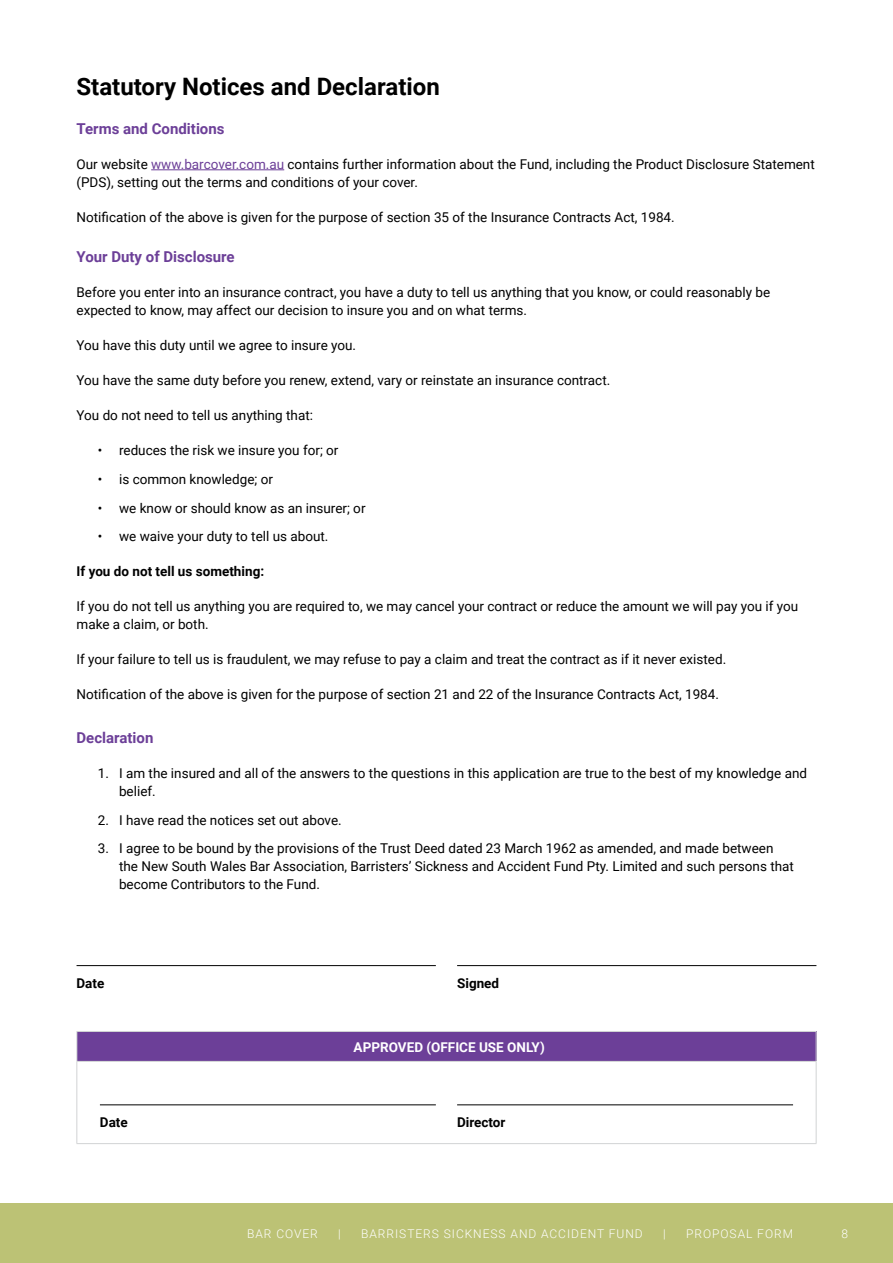
<style>
.page{position:relative;width:893px;height:1263px;background:#fff}
.page>*{position:absolute;margin:0;border:0;box-sizing:border-box;transform-origin:0 0}
.t1{font:700 24px "Roboto";color:#000}
.t2{font:700 15px "Roboto";color:#6c3f98}
.t3{font:13.5px/18px "Roboto";color:#000}
.t4{font:700 13.5px "Roboto";color:#000}
.t5{font:700 13.5px "Roboto";color:#fff}
.t6{font:300 12px "Roboto";letter-spacing:.08em;color:#fff}
.s1{color:#6c3f98}
</style>
<div class="page">
<div style="left:0;top:1203px;width:893px;height:60px;background:#bcc275"></div>
<hr style="left:151px;top:169px;width:133px;height:1px;background:#6c3f98">
<hr style="left:77px;top:965px;width:359px;height:1px;background:#000">
<hr style="left:457px;top:965px;width:359px;height:1px;background:#000">
<div style="left:77px;top:1031px;width:739px;height:30px;background:#6c3f98"></div>
<svg style="left:816px;top:1032px;width:1px;height:29px"></svg>
<hr style="left:77px;top:1062px;width:1px;height:81px;background:#d1d3d4">
<hr style="left:816px;top:1062px;width:1px;height:81px;background:#d1d3d4">
<hr style="left:77px;top:1143px;width:739px;height:1px;background:#d1d3d4">
<hr style="left:77px;top:1031px;width:739px;height:1px;background:#d1d3d4">
<svg style="left:77px;top:1032px;width:1px;height:29px"></svg>
<hr style="left:77px;top:1061px;width:739px;height:1px;background:#d1d3d4">
<hr style="left:100px;top:1104px;width:336px;height:1px;background:#000">
<hr style="left:457px;top:1104px;width:336px;height:1px;background:#000">
<h1 class="t1" style="left:77px;top:69px;width:365px">Statutory Notices and Declaration</h1>
<p class="t2" style="left:77px;top:118px;width:150px">Terms and Conditions</p>
<p class="t3" style="left:77px;top:155px;width:740px">Our website <span class="s1">www.barcover.com.au</span> contains further information about the Fund, including the Product Disclosure Statement (PDS), setting out the terms and conditions of your cover.</p>
<p class="t3" style="left:77px;top:208px;width:600px">Notification of the above is given for the purpose of section 35 of the Insurance Contracts Act, 1984.</p>
<p class="t2" style="left:77px;top:246px;width:160px">Your Duty of Disclosure</p>
<p class="t3" style="left:77px;top:283px;width:695px">Before you enter into an insurance contract, you have a duty to tell us anything that you know, or could reasonably be expected to know, may affect our decision to insure you and on what terms.</p>
<p class="t3" style="left:77px;top:336px;width:281px">You have this duty until we agree to insure you.</p>
<p class="t3" style="left:77px;top:371px;width:535px">You have the same duty before you renew, extend, vary or reinstate an insurance contract.</p>
<p class="t3" style="left:77px;top:406px;width:238px">You do not need to tell us anything that:</p>
<p class="t3" style="left:98px;top:441px;width:242px">• reduces the risk we insure you for; or</p>
<p class="t3" style="left:98px;top:470px;width:177px">• is common knowledge; or</p>
<p class="t3" style="left:98px;top:498px;width:269px">• we know or should know as an insurer; or</p>
<p class="t3" style="left:98px;top:527px;width:232px">• we waive your duty to tell us about.</p>
<p class="t4" style="left:77px;top:562px;width:189px">If you do not tell us something:</p>
<p class="t3" style="left:77px;top:597px;width:723px">If you do not tell us anything you are required to, we may cancel your contract or reduce the amount we will pay you if you make a claim, or both.</p>
<p class="t3" style="left:77px;top:650px;width:651px">If your failure to tell us is fraudulent, we may refuse to pay a claim and treat the contract as if it never existed.</p>
<p class="t3" style="left:77px;top:685px;width:644px">Notification of the above is given for the purpose of section 21 and 22 of the Insurance Contracts Act, 1984.</p>
<p class="t2" style="left:77px;top:727px;width:78px">Declaration</p>
<p class="t3" style="left:119px;top:764px;width:689px;text-indent:-21px">1. I am the insured and all of the answers to the questions in this application are true to the best of my knowledge and belief.</p>
<p class="t3" style="left:98px;top:810px;width:245px">2. I have read the notices set out above.</p>
<p class="t3" style="left:119px;top:839px;width:676px;text-indent:-21px">3. I agree to be bound by the provisions of the Trust Deed dated 23 March 1962 as amended, and made between the New South Wales Bar Association, Barristers’ Sickness and Accident Fund Pty. Limited and such persons that become Contributors to the Fund.</p>
<p class="t4" style="left:77px;top:973px;width:29px">Date</p>
<p class="t4" style="left:457px;top:973px;width:44px">Signed</p>
<p class="t5" style="left:354px;top:1037px;width:193px">APPROVED (OFFICE USE ONLY)</p>
<p class="t4" style="left:100px;top:1112px;width:29px">Date</p>
<p class="t4" style="left:457px;top:1112px;width:50px">Director</p>
<p class="t6" style="left:247px;top:1225px;width:72px">BAR COVER</p>
<p class="t6" style="left:338px;top:1225px;width:4px">|</p>
<p class="t6" style="left:361px;top:1225px;width:283px">BARRISTERS SICKNESS AND ACCIDENT FUND</p>
<p class="t6" style="left:663px;top:1225px;width:4px">|</p>
<p class="t6" style="left:686px;top:1225px;width:108px">PROPOSAL FORM</p>
<p class="t6" style="left:841px;top:1225px;width:8px">8</p>
</div>
